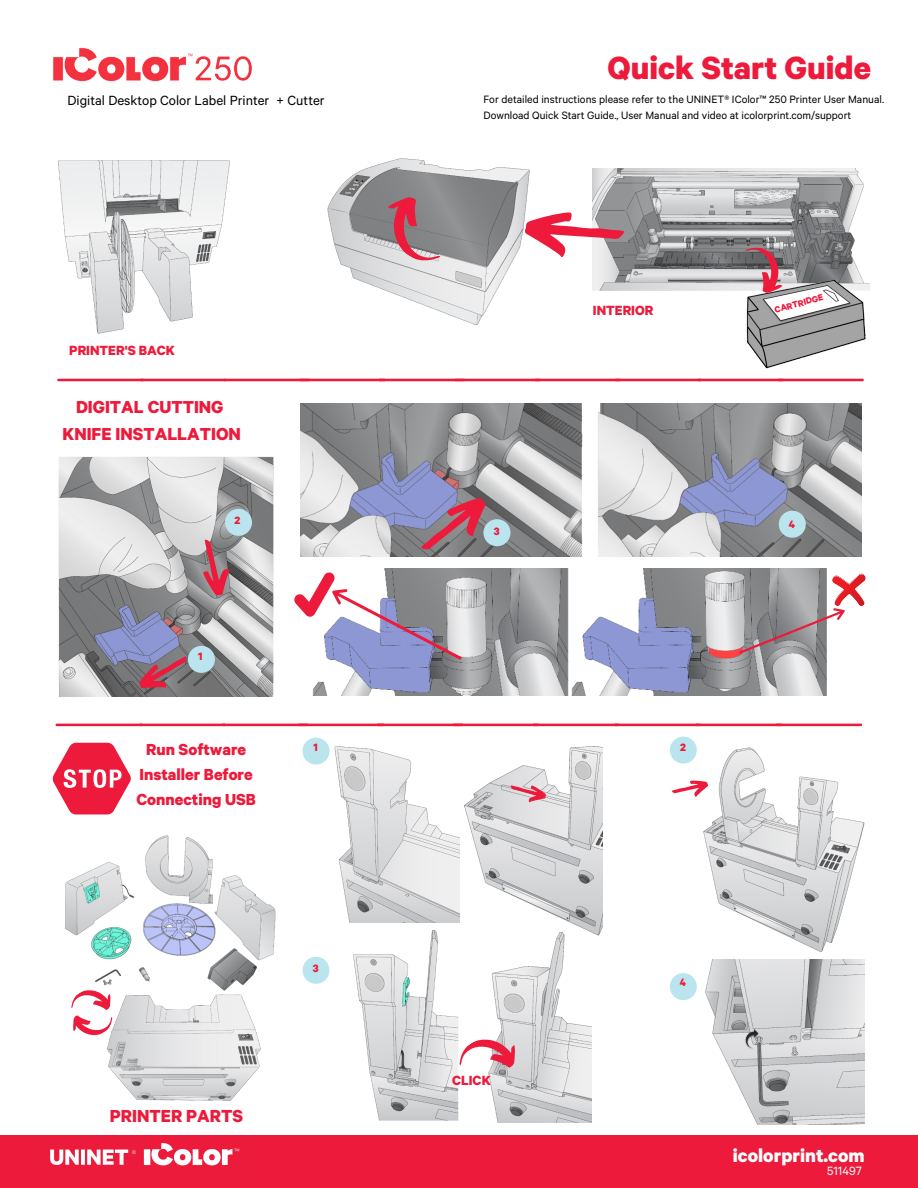
<style>
.page{position:relative;width:918px;height:1188px;background:#fff}
.page>*{position:absolute;margin:0;border:0;box-sizing:border-box;transform-origin:0 0}
.t1{font:700 36.15px "Calibre";color:#ed1a3b}
.t2{font:700 21px "Calibre";color:#fff}
.t3{font:700 19.65px "Calibre";color:#ed1a3b}
.t4{font:700 19.5px "Calibre";color:#ed1a3b}
.t5{font:700 18px/24.8px "Calibre";color:#ed1a3b;text-align:center}
.t6{font:15px "Calibre";color:#000}
.t7{font:700 15px "Calibre";color:#ed1a3b}
.t8{font:13.5px "Calibre";color:#fff}
.t9{font:12px/16px "Calibre";color:#000}
.t10{font:700 12px "Calibre";color:#ed1a3b}
.t11{font:700 10.05px "Calibre";color:#ed1a3b}
.t12{font:300 7.5px "Open Sans";color:#ed1a3b}
.t13{font:300 7.5px "Open Sans";color:#fff}
.t14{font:300 5.1px "Open Sans";color:#fff}
</style>
<div class="page">
<img style="left:53px;top:47px;width:199px;height:35px">
<img style="left:58px;top:160px;width:172px;height:174px">
<img style="left:327px;top:158px;width:203px;height:167px">
<img style="left:593px;top:169px;width:277px;height:121px">
<img style="left:746px;top:276px;width:120px;height:92px">
<svg style="left:372px;top:189px;width:87px;height:81px;background:#a78d93"></svg>
<svg style="left:732px;top:241px;width:62px;height:58px;background:#a98f94"></svg>
<svg style="left:525px;top:212px;width:100px;height:46px"></svg>
<img style="left:58px;top:456px;width:216px;height:241px">
<img style="left:300px;top:404px;width:562px;height:153px">
<img style="left:312px;top:569px;width:515px;height:127px">
<svg style="left:135px;top:646px;width:80px;height:51px;background:#8f7d8a"></svg>
<svg style="left:194px;top:509px;width:58px;height:89px;background:#af9fa4"></svg>
<svg style="left:779px;top:511px;width:27px;height:27px"></svg>
<svg style="left:302px;top:738px;width:27px;height:27px"></svg>
<svg style="left:412px;top:490px;width:98px;height:67px;background:#987f91"></svg>
<svg style="left:294px;top:572px;width:171px;height:94px"></svg>
<svg style="left:737px;top:573px;width:129px;height:86px"></svg>
<img style="left:65px;top:836px;width:211px;height:155px">
<img style="left:329px;top:746px;width:130px;height:176px">
<img style="left:464px;top:746px;width:138px;height:189px">
<img style="left:703px;top:747px;width:162px;height:205px">
<img style="left:353px;top:930px;width:106px;height:191px">
<div style="left:0;top:1136px;width:918px;height:52px;background:#ed1a3b"></div>
<img style="left:487px;top:929px;width:105px;height:194px">
<img style="left:107px;top:994px;width:154px;height:107px">
<svg style="left:670px;top:737px;width:27px;height:27px"></svg>
<svg style="left:302px;top:957px;width:27px;height:27px"></svg>
<svg style="left:670px;top:973px;width:27px;height:27px"></svg>
<svg style="left:671px;top:778px;width:39px;height:23px"></svg>
<svg style="left:507px;top:779px;width:41px;height:28px"></svg>
<svg style="left:453px;top:1024px;width:70px;height:66px"></svg>
<svg style="left:67px;top:979px;width:50px;height:67px"></svg>
<img style="left:705px;top:960px;width:159px;height:164px">
<hr style="left:378px;top:379px;width:87px;height:2px;background:#ed1a3b">
<hr style="left:454px;top:379px;width:87px;height:2px;background:#ed1a3b">
<hr style="left:534px;top:379px;width:87px;height:2px;background:#ed1a3b">
<hr style="left:615px;top:379px;width:86px;height:2px;background:#ed1a3b">
<hr style="left:697px;top:379px;width:87px;height:2px;background:#ed1a3b">
<hr style="left:777px;top:379px;width:87px;height:2px;background:#ed1a3b">
<hr style="left:299px;top:379px;width:86px;height:2px;background:#ed1a3b">
<hr style="left:57px;top:379px;width:87px;height:2px;background:#ed1a3b">
<hr style="left:140px;top:379px;width:86px;height:2px;background:#ed1a3b">
<hr style="left:223px;top:379px;width:87px;height:2px;background:#ed1a3b">
<hr style="left:376px;top:724px;width:87px;height:2px;background:#ed1a3b">
<hr style="left:452px;top:724px;width:87px;height:2px;background:#ed1a3b">
<hr style="left:532px;top:724px;width:87px;height:2px;background:#ed1a3b">
<hr style="left:614px;top:724px;width:87px;height:2px;background:#ed1a3b">
<hr style="left:695px;top:724px;width:87px;height:2px;background:#ed1a3b">
<hr style="left:775px;top:724px;width:87px;height:2px;background:#ed1a3b">
<hr style="left:298px;top:724px;width:86px;height:2px;background:#ed1a3b">
<hr style="left:56px;top:724px;width:86px;height:2px;background:#ed1a3b">
<hr style="left:139px;top:724px;width:86px;height:2px;background:#ed1a3b">
<hr style="left:221px;top:724px;width:87px;height:2px;background:#ed1a3b">
<img style="left:50px;top:1143px;width:183px;height:23px">
<svg style="left:52px;top:743px;width:79px;height:72px"></svg>
<p class="t12" style="left:188px;top:51px;width:7px">™</p>
<p class="t6" style="left:68px;top:95px;width:259px">Digital Desktop Color Label Printer + Cutter</p>
<p class="t7" style="left:69px;top:345px;width:107px">PRINTER'S BACK</p>
<p class="t4" style="left:76px;top:400px;width:149px">DIGITAL CUTTING</p>
<p class="t4" style="left:62px;top:427px;width:180px">KNIFE INSTALLATION</p>
<p class="t10" style="left:234px;top:516px;width:7px">2</p>
<p class="t10" style="left:198px;top:653px;width:6px">1</p>
<p class="t1" style="left:607px;top:56px;width:265px">Quick Start Guide</p>
<p class="t9" style="left:483px;top:93px;width:402px">For detailed instructions please refer to the UNINET® IColor™ 250 Printer User Manual.<br>Download Quick Start Guide., User Manual and video at icolorprint.com/support</p>
<p class="t10" style="left:494px;top:527px;width:7px">3</p>
<p class="t7" style="left:593px;top:305px;width:62px">INTERIOR</p>
<p class="t11" style="left:774px;top:307px;width:51px;rotate:-15deg">CARTRIDGE</p>
<p class="t10" style="left:789px;top:520px;width:8px">4</p>
<p class="t5" style="left:136px;top:740px;width:121px">Run Software<br>Installer Before<br>Connecting USB</p>
<p class="t10" style="left:314px;top:744px;width:6px">1</p>
<p class="t10" style="left:680px;top:744px;width:7px">2</p>
<p class="t3" style="left:110px;top:1109px;width:135px">PRINTER PARTS</p>
<p class="t14" style="left:132px;top:1148px;width:6px">®</p>
<p class="t13" style="left:235px;top:1146px;width:7px">™</p>
<p class="t10" style="left:313px;top:964px;width:7px">3</p>
<p class="t7" style="left:452px;top:1075px;width:40px">CLICK</p>
<p class="t10" style="left:680px;top:978px;width:8px">4</p>
<p class="t2" style="left:733px;top:1149px;width:133px">icolorprint.com</p>
<p class="t8" style="left:827px;top:1166px;width:36px">511497</p>
</div>
